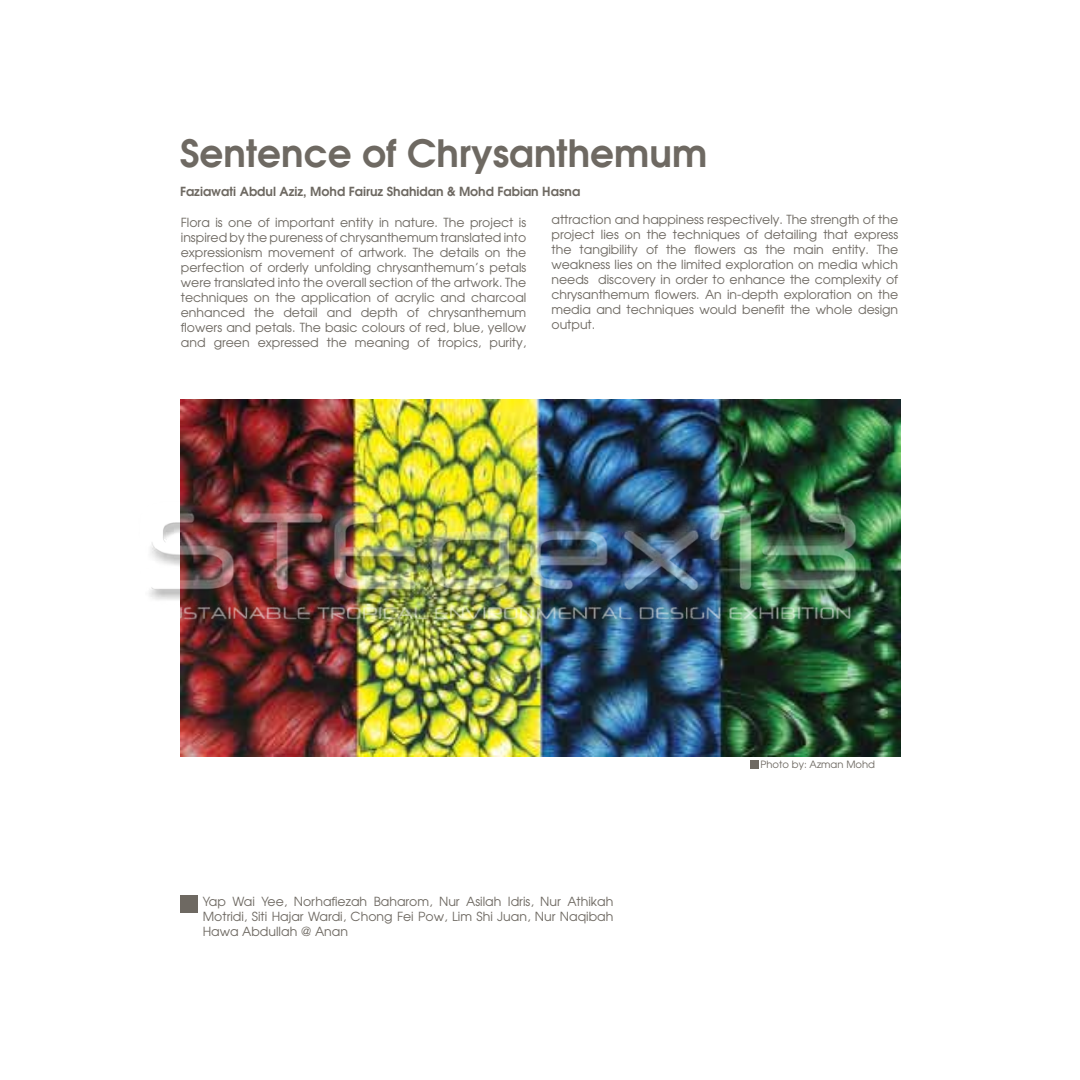
<style>
.page{position:relative;width:1080px;height:1080px;background:#fff}
.page>*{position:absolute;margin:0;border:0;box-sizing:border-box;transform-origin:0 0}
.t1{font:600 37.5px "Avant Garde";color:#6e6962}
.t2{font:12.5px/15px "Avant Garde";color:#6e6962;text-align:justify}
.t3{font:600 12.5px "Avant Garde";color:#6e6962}
.t4{font:10px "Avant Garde";color:#6e6962}
</style>
<div class="page">
<img style="left:180px;top:400px;width:720px;height:357px">
<div style="left:180px;top:895px;width:17px;height:18px;background:#6e6962"></div>
<div style="left:750px;top:760px;width:9px;height:9px;background:#6e6962"></div>
<img style="left:149px;top:468px;width:737px;height:184px">
<h1 class="t1" style="left:180px;top:129px;width:529px">Sentence of Chrysanthemum</h1>
<p class="t3" style="left:180px;top:183px;width:402px">Faziawati Abdul Aziz, Mohd Fairuz Shahidan &amp; Mohd Fabian Hasna</p>
<p class="t2" style="left:181px;top:215px;width:347px">Flora is one of important entity in nature. The project is inspired by the pureness of chrysanthemum translated into expressionism movement of artwork. The details on the perfection of orderly unfolding chrysanthemum’s petals were translated into the overall section of the artwork. The techniques on the application of acrylic and charcoal enhanced the detail and depth of chrysanthemum flowers and petals. The basic colours of red, blue, yellow and green expressed the meaning of tropics, purity,</p>
<p class="t2" style="left:551px;top:211px;width:348px">attraction and happiness respectively. The strength of the project lies on the techniques of detailing that express the tangibility of the flowers as the main entity. The weakness lies on the limited exploration on media which needs discovery in order to enhance the complexity of chrysanthemum flowers. An in-depth exploration on the media and techniques would benefit the whole design output.</p>
<p class="t4" style="left:761px;top:758px;width:116px">Photo by: Azman Mohd</p>
<p class="t2" style="left:203px;top:893px;width:412px">Yap Wai Yee, Norhafiezah Baharom, Nur Asilah Idris, Nur Athikah Motridi, Siti Hajar Wardi, Chong Fei Pow, Lim Shi Juan, Nur Naqibah Hawa Abdullah @ Anan</p>
</div>
